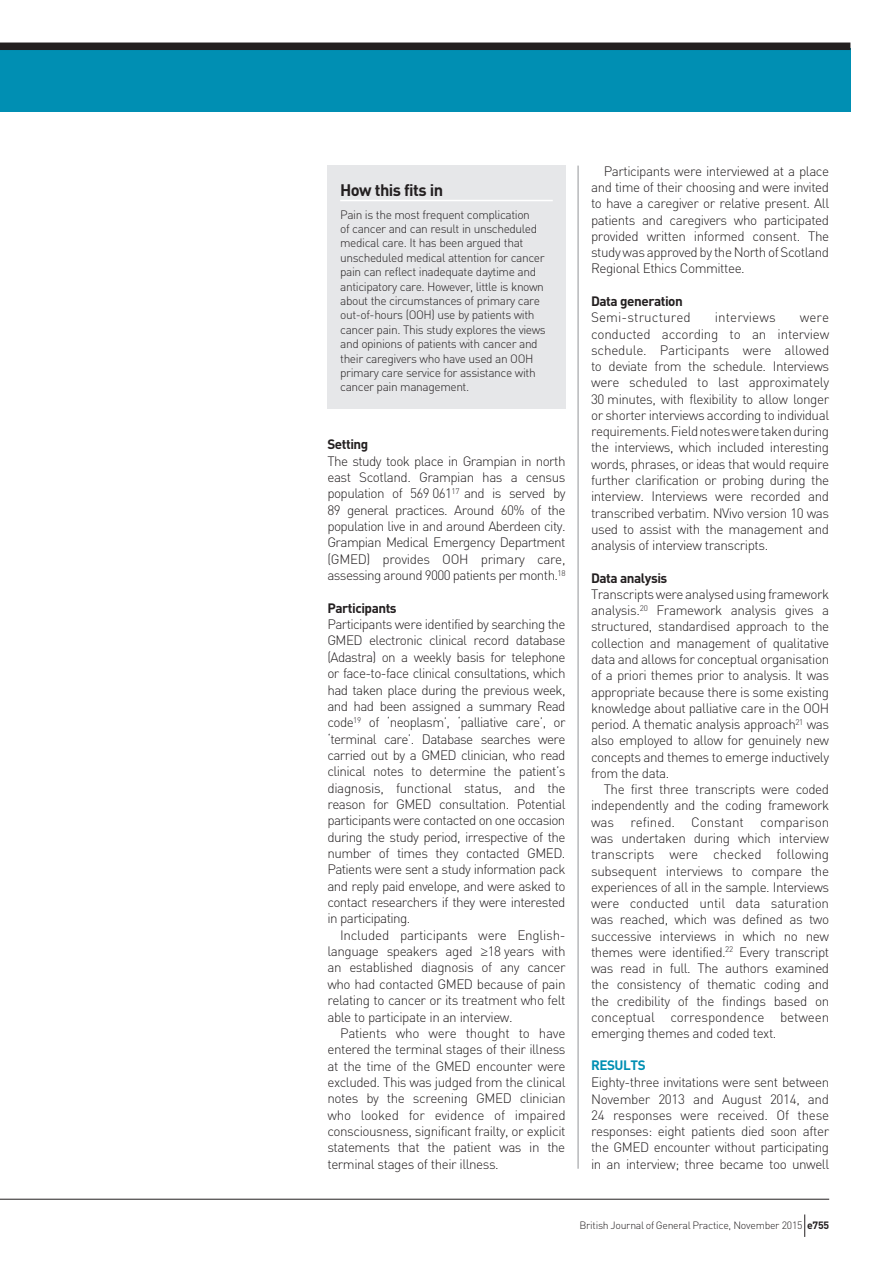
<style>
.page{position:relative;width:893px;height:1263px;background:#fff}
.page>*{position:absolute;margin:0;border:0;box-sizing:border-box;transform-origin:0 0}
.t1{font:700 16.5px "DIN";letter-spacing:-.035em;color:#231f20}
.t2{font:300 13.5px/16.4px "DIN";letter-spacing:-.035em;color:#231f20;text-align:justify}
.t3{font:700 13.5px "DIN";letter-spacing:-.035em;color:#231f20}
.t4{font:300 13.5px "DIN";letter-spacing:.005em;color:#231f20}
.t5{font:700 13.5px "DIN";color:#008fb3}
.t6{font:300 12px/14.4px "DIN";letter-spacing:-.035em;color:#231f20}
.t7{font:300 10.5px "DIN";letter-spacing:-.025em;color:#231f20}
.s1{font-family:"Helvetica"}
.s2{font-weight:700}
</style>
<div class="page">
<hr style="left:578px;top:166px;width:1px;height:1003px;background:#939598">
<div style="left:327px;top:165px;width:239px;height:243px;background:#e6e7e9"></div>
<hr style="left:340px;top:200px;width:213px;height:1px;background:#fff">
<hr style="left:0;top:1199px;width:829px;height:1px;background:#231f20">
<svg style="left:804px;top:1214px;width:1px;height:23px"></svg>
<div style="left:0;top:48px;width:850px;height:63px;background:#008fb3"></div>
<div style="left:0;top:43px;width:850px;height:7px;background:#231f20"></div>
<p class="t1" style="left:340px;top:179px;width:105px">H ow this fits in</p>
<p class="t6" style="left:340px;top:207px;width:207px">Pain is the most frequent complication<br>of cancer and can result in unscheduled medical care. It has been argued that unscheduled medical attention for cancer pain can reflect inadequate daytime and anticipatory care. However, little is known about the circumstances of primary care out-of-hours (OOH) use by patients with cancer pain. This study explores the views and opinions of patients with cancer and their caregivers who have used an OOH primary care service for assistance with cancer pain management.</p>
<p class="t3" style="left:327px;top:435px;width:42px">Setting</p>
<p class="t2" style="left:327px;top:452px;width:240px">The study took place in Grampian in north east Scotland. Grampian has a census population of 569 061<sup>17</sup> and is served by 89 general practices. Around 60% of the population live in and around Aberdeen city.<br>Grampian Medical Emergency Department (GMED) provides OOH primary care, assessing around 9000 patients per month.<sup>18</sup></p>
<p class="t3" style="left:327px;top:599px;width:71px">Participants</p>
<p class="t2" style="left:327px;top:616px;width:240px">Participants were identified by searching the GMED electronic clinical record database (Adastra) on a weekly basis for telephone or face-to-face clinical consultations, which had taken place during the previous week, and had been assigned a summary Read code<sup>19</sup> of ‘neoplasm’, ‘palliative care’, or ‘terminal care’. Database searches were carried out by a GMED clinician, who read clinical notes to determine the patient’s diagnosis, functional status, and the reason for GMED consultation. Potential participants were contacted on one occasion during the study period, irrespective of the number of times they contacted GMED.<br>Patients were sent a study information pack and reply paid envelope, and were asked to contact researchers if they were interested in participating.</p>
<p class="t2" style="left:327px;top:926px;width:240px;text-indent:13px">Included participants were English&shy;language speakers aged <span class="s1">≥</span>18 years with an established diagnosis of any cancer who had contacted GMED because of pain relating to cancer or its treatment who felt able to participate in an interview.</p>
<p class="t2" style="left:327px;top:1025px;width:240px;text-indent:13px">Patients who were thought to have entered the terminal stages of their illness at the time of the GMED encounter were excluded. This was judged from the clinical notes by the screening GMED clinician who looked for evidence of impaired consciousness, significant frailty, or explicit statements that the patient was in the terminal stages of their illness.</p>
<p class="t2" style="left:591px;top:163px;width:240px;text-indent:13px">Participants were interviewed at a place and time of their choosing and were invited to have a caregiver or relative present. All patients and caregivers who participated provided written informed consent. The study was approved by the North of Scotland Regional Ethics Committee.</p>
<p class="t3" style="left:591px;top:292px;width:93px">Data generation</p>
<p class="t4" style="left:591px;top:309px;width:101px">Semi-structured</p>
<p class="t4" style="left:715px;top:309px;width:63px">interviews</p>
<p class="t2" style="left:591px;top:309px;width:240px;text-indent:209px">were conducted according to an interview schedule. Participants were allowed to deviate from the schedule. Interviews were scheduled to last approximately 30 minutes, with flexibility to allow longer or shorter interviews according to individual requirements. Field notes were taken during the interviews, which included interesting words, phrases, or ideas that would require further clarification or probing during the interview. Interviews were recorded and transcribed verbatim. NVivo version 10 was used to assist with the management and analysis of interview transcripts.</p>
<p class="t3" style="left:591px;top:569px;width:78px">Data analysis</p>
<p class="t2" style="left:591px;top:586px;width:240px">Transcripts were analysed using framework analysis.<sup>20</sup> Framework analysis gives a structured, standardised approach to the collection and management of qualitative data and allows for conceptual organisation of a priori themes prior to analysis. It was appropriate because there is some existing knowledge about palliative care in the OOH period. A thematic analysis approach<sup>21</sup> was also employed to allow for genuinely new concepts and themes to emerge inductively from the data.</p>
<p class="t2" style="left:591px;top:781px;width:240px;text-indent:13px">The first three transcripts were coded independently and the coding framework was refined. Constant comparison was undertaken during which interview transcripts were checked following subsequent interviews to compare the experiences of all in the sample. Interviews were conducted until data saturation was reached, which was defined as two successive interviews in which no new themes were identified.<sup>22</sup> Every transcript was read in full. The authors examined the consistency of thematic coding and the credibility of the findings based on conceptual correspondence between emerging themes and coded text.</p>
<p class="t5" style="left:591px;top:1056px;width:48px">Resu lts</p>
<p class="t2" style="left:591px;top:1074px;width:240px">Eighty-three invitations were sent between November 2013 and August 2014, and 24 responses were received. Of these responses: eight patients died soon after the GMED encounter without participating in an interview; three became too unwell</p>
<p class="t7" style="left:579px;top:1219px;width:251px">British Journal of General Practice, November 2015 <span class="s2">e755</span></p>
</div>
